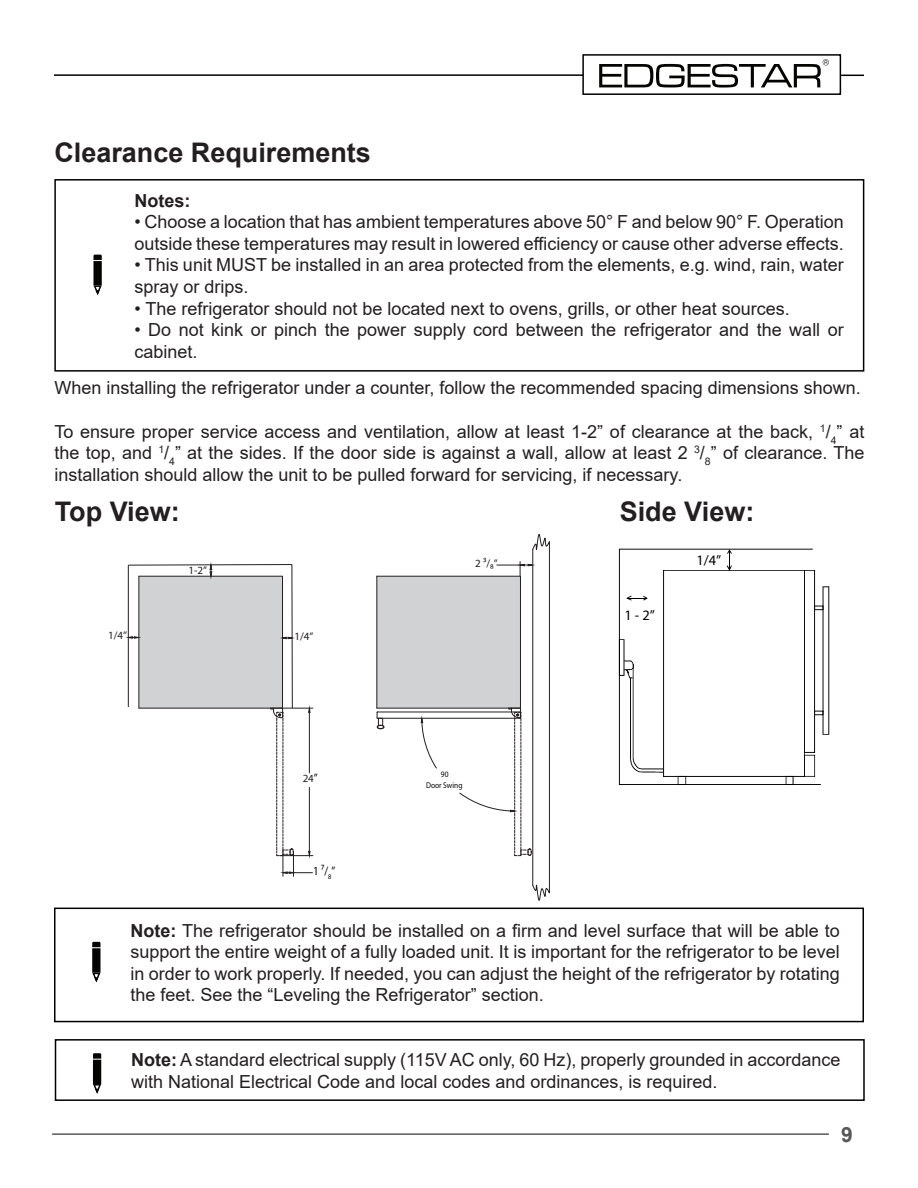
<style>
.page{position:relative;width:918px;height:1188px;background:#fff}
.page>*{position:absolute;margin:0;border:0;box-sizing:border-box;transform-origin:0 0}
.TOC_Subhead_Text{font:700 27px "Arial";color:#231f20}
.Non_TOC_Heading{font:700 27px "Arial";color:#231f20}
.t1{font:700 21px "Arial";color:#57585a}
.t2{font:18px/21.6px "Arial";color:#231f20}
.t3{font:700 18px "Arial";color:#231f20}
.t4{font:14.4px "Myriad Pro";color:#000}
.t5{font:12.3px "Myriad Pro";color:#050504;scale:.9 1}
.t6{font:10.95px "Myriad Pro";color:#211e1e}
.t7{font:8.25px/10.9px "Myriad Pro";color:#050504;text-align:center;scale:.9 1}
.s1{font-size:12.3px;color:#050504}
.s2{font-weight:700}
</style>
<div class="page">
<svg style="left:599px;top:59px;width:230px;height:29px"></svg>
<hr style="left:52px;top:1133px;width:777px;height:2px;background:#57585a">
<hr style="left:54px;top:74px;width:529px;height:2px;background:#000">
<svg style="left:841px;top:75px;width:23px;height:1px"></svg>
<div style="left:582px;top:54px;width:259px;height:41px;border:2px solid #000"></div>
<div style="left:54px;top:908px;width:810px;height:114px;border:2px solid #000"></div>
<div style="left:55px;top:1039px;width:810px;height:62px;border:2px solid #000"></div>
<div style="left:54px;top:179px;width:810px;height:193px;border:2px solid #000"></div>
<svg style="left:92px;top:942px;width:8px;height:5px"></svg>
<svg style="left:92px;top:971px;width:9px;height:12px"></svg>
<div style="left:92px;top:948px;width:8px;height:25px;background:#040503"></div>
<svg style="left:93px;top:1053px;width:8px;height:6px"></svg>
<svg style="left:93px;top:1083px;width:9px;height:11px"></svg>
<div style="left:93px;top:1060px;width:8px;height:24px;background:#040503"></div>
<svg style="left:93px;top:255px;width:9px;height:5px"></svg>
<svg style="left:93px;top:285px;width:9px;height:10px"></svg>
<div style="left:93px;top:261px;width:9px;height:24px;background:#040503"></div>
<div style="left:139px;top:576px;width:144px;height:132px;background:#d1d2d4;border:1px solid #231f20"></div>
<hr style="left:139px;top:576px;width:1px;height:132px;background:#231f20">
<div style="left:377px;top:576px;width:144px;height:132px;background:#d1d2d4;border:1px solid #231f20"></div>
<hr style="left:377px;top:576px;width:1px;height:132px;background:#231f20">
<hr style="left:377px;top:718px;width:143px;height:1px;background:#231f20">
<hr style="left:377px;top:712px;width:143px;height:1px;background:#231f20">
<svg style="left:377px;top:712px;width:7px;height:17px"></svg>
<svg style="left:421px;top:718px;width:16px;height:50px"></svg>
<hr style="left:280px;top:855px;width:33px;height:1px;background:#231f20">
<hr style="left:282px;top:708px;width:31px;height:1px;background:#231f20">
<svg style="left:270px;top:707px;width:42px;height:169px"></svg>
<svg style="left:459px;top:534px;width:91px;height:367px"></svg>
<hr style="left:128px;top:565px;width:1px;height:142px;background:#231f20">
<hr style="left:292px;top:565px;width:1px;height:143px;background:#231f20">
<svg style="left:128px;top:564px;width:164px;height:13px"></svg>
<svg style="left:282px;top:637px;width:11px;height:2px"></svg>
<svg style="left:128px;top:636px;width:11px;height:3px"></svg>
<svg style="left:619px;top:549px;width:210px;height:236px"></svg>
<p class="TOC_Subhead_Text" style="left:54px;top:133px;width:318px">Clearance Requirements</p>
<p class="t3" style="left:134px;top:188px;width:57px">Notes:</p>
<p class="t2" style="left:134px;top:211px;width:711px">• Choose a location that has ambient temperatures above 50° F and below 90° F. Operation outside these temperatures may result in lowered efficiency or cause other adverse effects.</p>
<p class="t2" style="left:134px;top:254px;width:711px">• This unit MUST be installed in an area protected from the elements, e.g. wind, rain, water spray or drips.</p>
<p class="t2" style="left:134px;top:297px;width:657px">• The refrigerator should not be located next to ovens, grills, or other heat sources.</p>
<p class="t2" style="left:134px;top:319px;width:711px">• Do not kink or pinch the power supply cord between the refrigerator and the wall or cabinet.</p>
<p class="t2" style="left:54px;top:377px;width:808px">When installing the refrigerator under a counter, follow the recommended spacing dimensions shown.</p>
<p class="t2" style="left:54px;top:420px;width:812px;text-align:justify">To ensure proper service access and ventilation, allow at least 1-2” of clearance at the back, <sup>1</sup>/<sub>4</sub>” at the top, and <sup>1</sup>/<sub>4</sub>” at the sides. If the door side is against a wall, allow at least 2 <sup>3</sup>/<sub>8</sub>” of clearance. The installation should allow the unit to be pulled forward for servicing, if necessary.</p>
<p class="Non_TOC_Heading" style="left:55px;top:492px;width:127px">Top View:</p>
<p class="Non_TOC_Heading" style="left:620px;top:492px;width:136px">Side View:</p>
<p class="t6" style="left:189px;top:564px;width:20px">1-2”</p>
<p class="t6" style="left:108px;top:628px;width:20px">1/4”</p>
<p class="t6" style="left:294px;top:630px;width:20px">1/4”</p>
<p class="t6" style="left:303px;top:772px;width:17px">24<span class="s1">”</span></p>
<p class="t5" style="left:313px;top:863px;width:26px">1 7/<sub>8</sub>”</p>
<p class="t6" style="left:475px;top:557px;width:24px">2 3/8”</p>
<p class="t7" style="left:426px;top:768px;width:42px">90<br>Door Swing</p>
<p class="t4" style="left:624px;top:606px;width:32px">1 - 2”</p>
<p class="t4" style="left:696px;top:552px;width:26px">1/4”</p>
<p class="t2" style="left:130px;top:919px;width:711px;text-align:justify"><span class="s2">Note:</span> The refrigerator should be installed on a firm and level surface that will be able to support the entire weight of a fully loaded unit. It is important for the refrigerator to be level in order to work properly. If needed, you can adjust the height of the refrigerator by rotating the feet. See the “Leveling the Refrigerator” section.</p>
<p class="t2" style="left:131px;top:1049px;width:711px"><span class="s2">Note:</span> A standard electrical supply (115V AC only, 60 Hz), properly grounded in accordance with National Electrical Code and local codes and ordinances, is required.</p>
<p class="t1" style="left:841px;top:1120px;width:13px">9</p>
</div>
